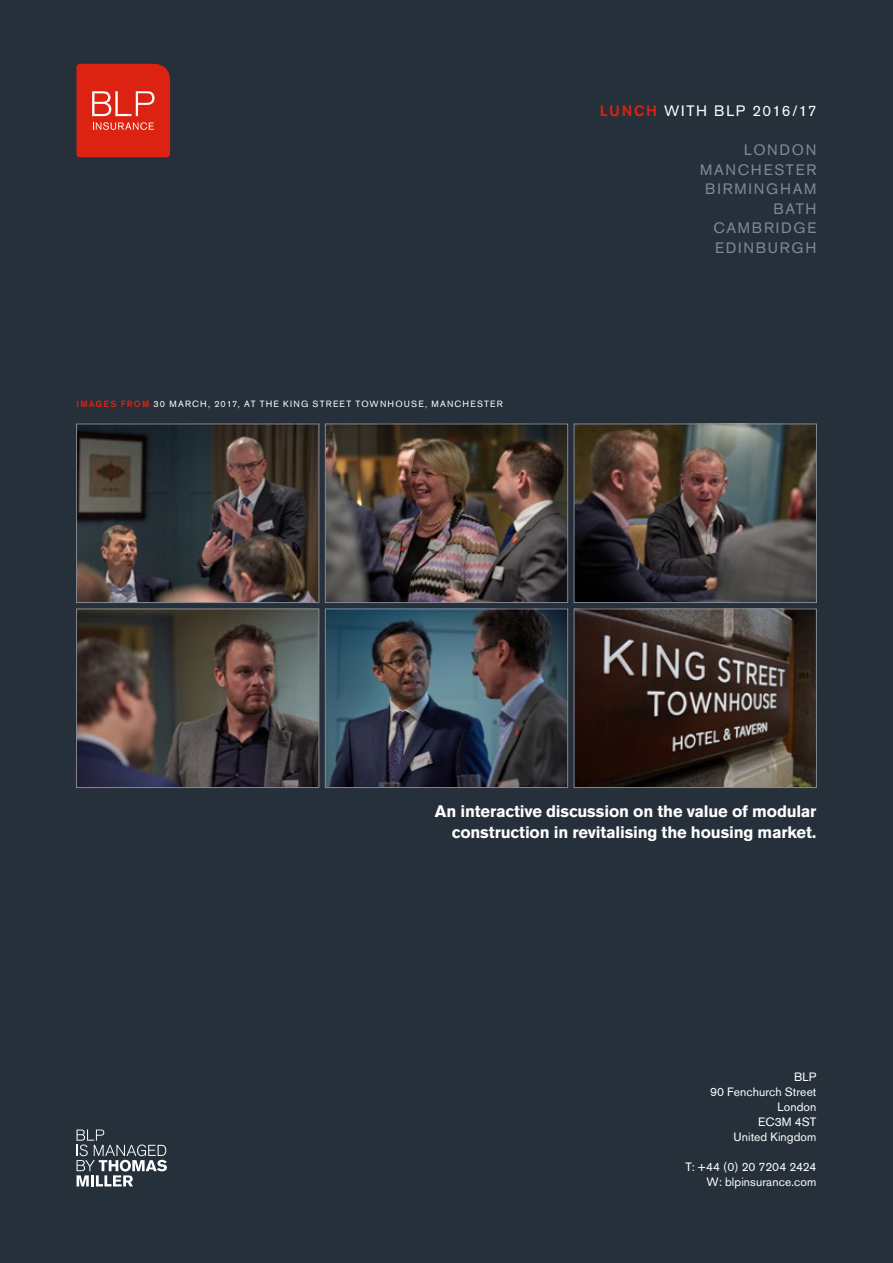
<style>
.page{position:relative;width:893px;height:1263px;background:#25303b}
.page>*{position:absolute;margin:0;border:0;box-sizing:border-box;transform-origin:0 0}
.t1{font:700 16.5px/21px "Akzidenz Grotesk BE";letter-spacing:-.01em;color:#fff;text-align:right}
.t2{font:15px/19.5px "Akzidenz Grotesk BE";letter-spacing:.115em;color:#838994;text-align:right}
.t3{font:15px "Akzidenz Grotesk BE";letter-spacing:.11em;color:#fff}
.t4{font:12px/15px "Akzidenz Grotesk BE";letter-spacing:.005em;color:#fff;text-align:right}
.t5{font:9px "Akzidenz Grotesk BE";letter-spacing:.13em;color:#fff}
.s1{font-weight:500;color:#dc2311}
</style>
<div class="page">
<svg style="left:77px;top:64px;width:93px;height:93px;background:#dd3120"></svg>
<img style="left:78px;top:426px;width:239px;height:175px">
<div style="left:76px;top:424px;width:243px;height:179px;border:1px solid #838994"></div>
<img style="left:78px;top:611px;width:239px;height:175px">
<div style="left:76px;top:609px;width:243px;height:179px;border:1px solid #838994"></div>
<img style="left:327px;top:426px;width:239px;height:175px">
<div style="left:325px;top:424px;width:243px;height:179px;border:1px solid #838994"></div>
<img style="left:327px;top:611px;width:239px;height:175px">
<div style="left:325px;top:609px;width:243px;height:179px;border:1px solid #838994"></div>
<img style="left:576px;top:426px;width:239px;height:175px">
<div style="left:574px;top:424px;width:243px;height:179px;border:1px solid #838994"></div>
<img style="left:576px;top:611px;width:239px;height:175px">
<div style="left:574px;top:609px;width:243px;height:179px;border:1px solid #838994"></div>
<svg style="left:77px;top:1129px;width:90px;height:57px"></svg>
<p class="t5" style="left:77px;top:398px;width:428px"><span class="s1">IMAGES FROM</span> 30 MARCH, 2017, AT THE KING STREET TOWNHOUSE, MANCHESTER</p>
<p class="t3" style="left:600px;top:102px;width:218px"><span class="s1">LUNCH</span> WITH BLP 2016/17</p>
<p class="t2" style="left:700px;top:140px;width:118px">LONDON<br>MANCHESTER<br>BIRMINGHAM<br>BATH<br>CAMBRIDGE<br>EDINBURGH</p>
<p class="t1" style="left:435px;top:801px;width:383px">An interactive discussion on the value of modular construction in revitalising the housing market.</p>
<p class="t4" style="left:710px;top:1070px;width:108px">BLP<br>90 Fenchurch Street<br>London<br>EC3M 4ST<br>United Kingdom</p>
<p class="t4" style="left:685px;top:1160px;width:132px">T: +44 (0) 20 7204 2424<br>W: blpinsurance.com</p>
</div>
